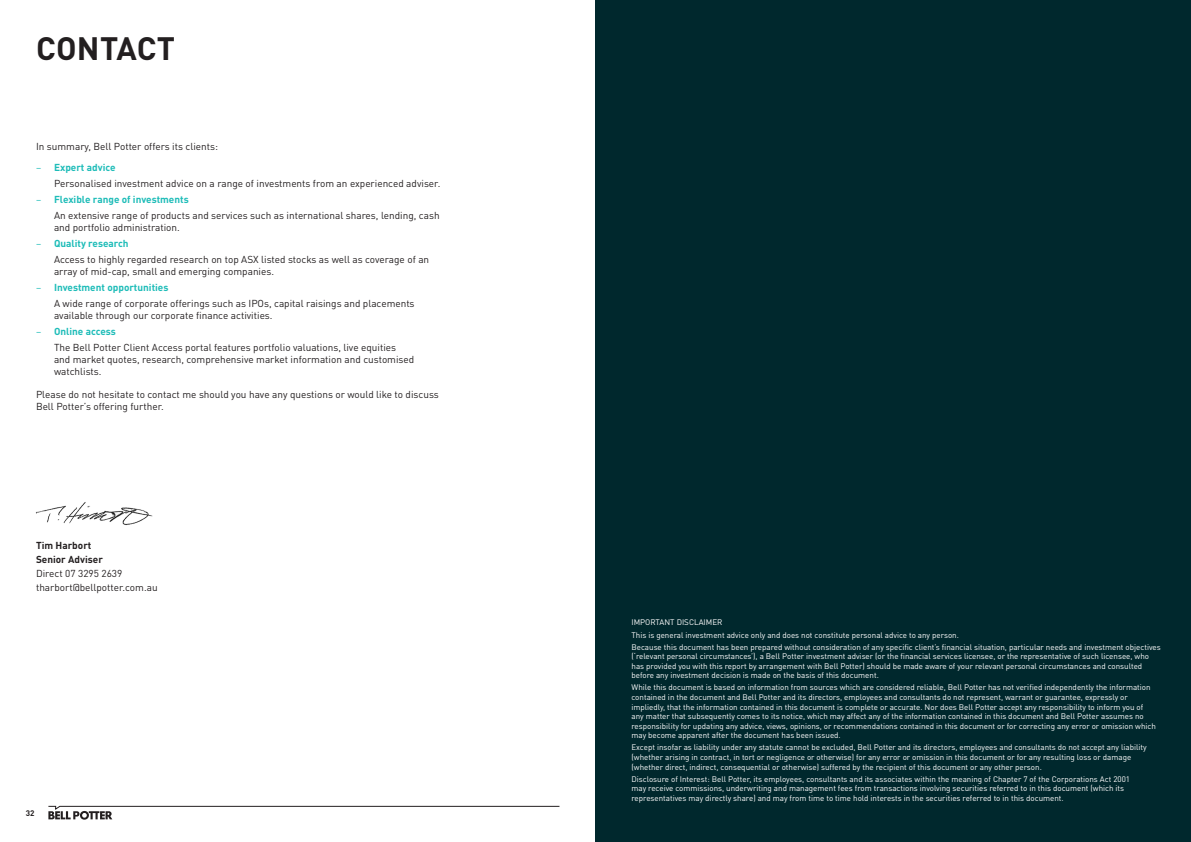
<style>
.page{position:relative;width:1191px;height:842px;background:#fff}
.page>*{position:absolute;margin:0;border:0;box-sizing:border-box;transform-origin:0 0}
.t1{font:700 32px "DINOT";color:#231f20}
.t2{font:10px/12px "DINOT";color:#231f20}
.t3{font:700 10px "DINOT";color:#1dbcb8}
.t4{font:700 10px "DINOT";color:#231f20}
.t5{font:8px/9.6px "DINOT";color:#fff}
.t6{font:700 8px "DINOT";color:#231f20}
.s1{font-weight:400}
</style>
<div class="page">
<svg style="left:48px;top:806px;width:511px;height:13px"></svg>
<div style="left:595px;top:0;width:596px;height:842px;background:#00282d"></div>
<img style="left:35px;top:502px;width:117px;height:23px">
<p class="t1" style="left:36px;top:28px;width:140px">CONTACT</p>
<p class="t2" style="left:36px;top:141px;width:183px">In summary, Bell Potter offers its clients:</p>
<p class="t3" style="left:36px;top:161px;width:81px"><span class="s1">–</span> Expert advice</p>
<p class="t2" style="left:54px;top:178px;width:388px">Personalised investment advice on a range of investments from an experienced adviser.</p>
<p class="t3" style="left:36px;top:193px;width:154px"><span class="s1">–</span> Flexible range of investments</p>
<p class="t2" style="left:54px;top:210px;width:387px">An extensive range of products and services such as international shares, lending, cash and portfolio administration.</p>
<p class="t3" style="left:36px;top:237px;width:94px"><span class="s1">–</span> Quality research</p>
<p class="t2" style="left:54px;top:254px;width:377px">Access to highly regarded research on top ASX listed stocks as well as coverage of an array of mid-cap, small and emerging companies.</p>
<p class="t3" style="left:36px;top:281px;width:134px"><span class="s1">–</span> Investment opportunities</p>
<p class="t2" style="left:54px;top:298px;width:362px">A wide range of corporate offerings such as IPOs, capital raisings and placements available through our corporate finance activities.</p>
<p class="t3" style="left:36px;top:325px;width:81px"><span class="s1">–</span> Online access</p>
<p class="t2" style="left:54px;top:342px;width:362px">The Bell Potter Client Access portal features portfolio valuations, live equities and market quotes, research, comprehensive market information and customised watchlists.</p>
<p class="t2" style="left:36px;top:389px;width:404px">Please do not hesitate to contact me should you have any questions or would like to discuss<br>Bell Potter’s offering further.</p>
<p class="t4" style="left:36px;top:538px;width:57px">Tim Harbort</p>
<p class="t4" style="left:36px;top:552px;width:68px">Senior Adviser</p>
<p class="t2" style="left:36px;top:567px;width:88px">Direct 07 3295 2639</p>
<p class="t2" style="left:36px;top:581px;width:123px">tharbort@bellpotter.com.au</p>
<p class="t6" style="left:26px;top:808px;width:10px">32</p>
<p class="t5" style="left:631px;top:618px;width:92px">IMPORTANT DISCLAIMER</p>
<p class="t5" style="left:631px;top:630px;width:329px">This is general investment advice only and does not constitute personal advice to any person.</p>
<p class="t5" style="left:631px;top:642px;width:531px">Because this document has been prepared without consideration of any specific client’s financial situation, particular needs and investment objectives (‘relevant personal circumstances’), a Bell Potter investment adviser (or the financial services licensee, or the representative of such licensee, who has provided you with this report by arrangement with Bell Potter) should be made aware of your relevant personal circumstances and consulted before any investment decision is made on the basis of this document.</p>
<p class="t5" style="left:631px;top:682px;width:526px">While this document is based on information from sources which are considered reliable, Bell Potter has not verified independently the information contained in the document and Bell Potter and its directors, employees and consultants do not represent, warrant or guarantee, expressly or impliedly, that the information contained in this document is complete or accurate. Nor does Bell Potter accept any responsibility to inform you of any matter that subsequently comes to its notice, which may affect any of the information contained in this document and Bell Potter assumes no responsibility for updating any advice, views, opinions, or recommendations contained in this document or for correcting any error or omission which may become apparent after the document has been issued.</p>
<p class="t5" style="left:631px;top:742px;width:517px">Except insofar as liability under any statute cannot be excluded, Bell Potter and its directors, employees and consultants do not accept any liability (whether arising in contract, in tort or negligence or otherwise) for any error or omission in this document or for any resulting loss or damage (whether direct, indirect, consequential or otherwise) suffered by the recipient of this document or any other person.</p>
<p class="t5" style="left:631px;top:774px;width:500px">Disclosure of Interest: Bell Potter, its employees, consultants and its associates within the meaning of Chapter 7 of the Corporations Act 2001 may receive commissions, underwriting and management fees from transactions involving securities referred to in this document (which its representatives may directly share) and may from time to time hold interests in the securities referred to in this document.</p>
</div>
